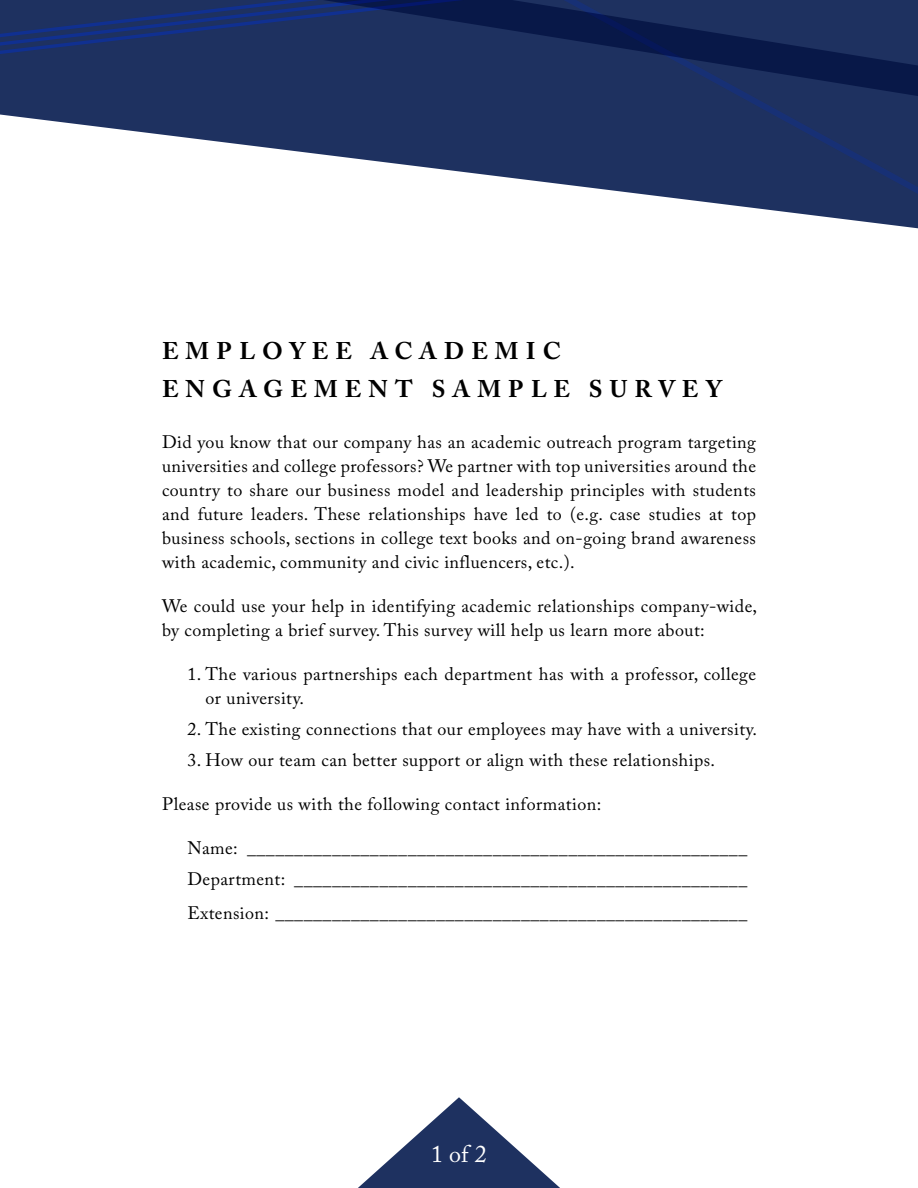
<style>
.page{position:relative;width:918px;height:1188px;background:#fff}
.page>*{position:absolute;margin:0;border:0;box-sizing:border-box;transform-origin:0 0}
.t1{font:700 24px/38.1px "Adobe Caslon Pro";letter-spacing:.3em;color:#000}
.t2{font:24px "Adobe Caslon Pro";color:#fff}
.t3{font:18px/24px "Adobe Caslon Pro";letter-spacing:.025em;color:#000}
</style>
<div class="page">
<svg style="left:358px;top:1097px;width:202px;height:91px"></svg>
<svg style="left:754px;top:208px;width:164px;height:21px"></svg>
<svg style="left:0;top:75px;width:291px;height:76px"></svg>
<svg style="left:0;top:0;width:291px;height:75px;background:#1c3066"></svg>
<svg style="left:291px;top:0;width:627px;height:208px;background:#32436e"></svg>
<h1 class="t1" style="left:162px;top:331px;width:561px">EMPLOYEE ACADEMIC<br>ENGAGEMENT SAMPLE SURVEY</h1>
<p class="t3" style="left:162px;top:430px;width:596px;text-align:justify">Did you know that our company has an academic outreach program targeting universities and college professors? We partner with top universities around the country to share our business model and leadership principles with students and future leaders. These relationships have led to (e.g. case studies at top business schools, sections in college text books and on-going brand awareness with academic, community and civic influencers, etc.).</p>
<p class="t3" style="left:162px;top:594px;width:597px">We could use your help in identifying academic relationships company-wide, by completing a brief survey. This survey will help us learn more about:</p>
<p class="t3" style="left:206px;top:662px;width:552px;text-indent:-18px">1. The various partnerships each department has with a professor, college or university.</p>
<p class="t3" style="left:188px;top:717px;width:571px">2. The existing connections that our employees may have with a university.</p>
<p class="t3" style="left:188px;top:748px;width:529px">3. How our team can better support or align with these relationships.</p>
<p class="t3" style="left:162px;top:792px;width:441px">Please provide us with the following contact information:</p>
<p class="t3" style="left:188px;top:833px;width:561px;line-height:30.8px">Name: _____________________________________________________<br>Department: ________________________________________________</p>
<p class="t3" style="left:188px;top:901px;width:561px">Extension: __________________________________________________</p>
<h1 class="t2" style="left:431px;top:1140px;width:57px">1 of 2</h1>
</div>
